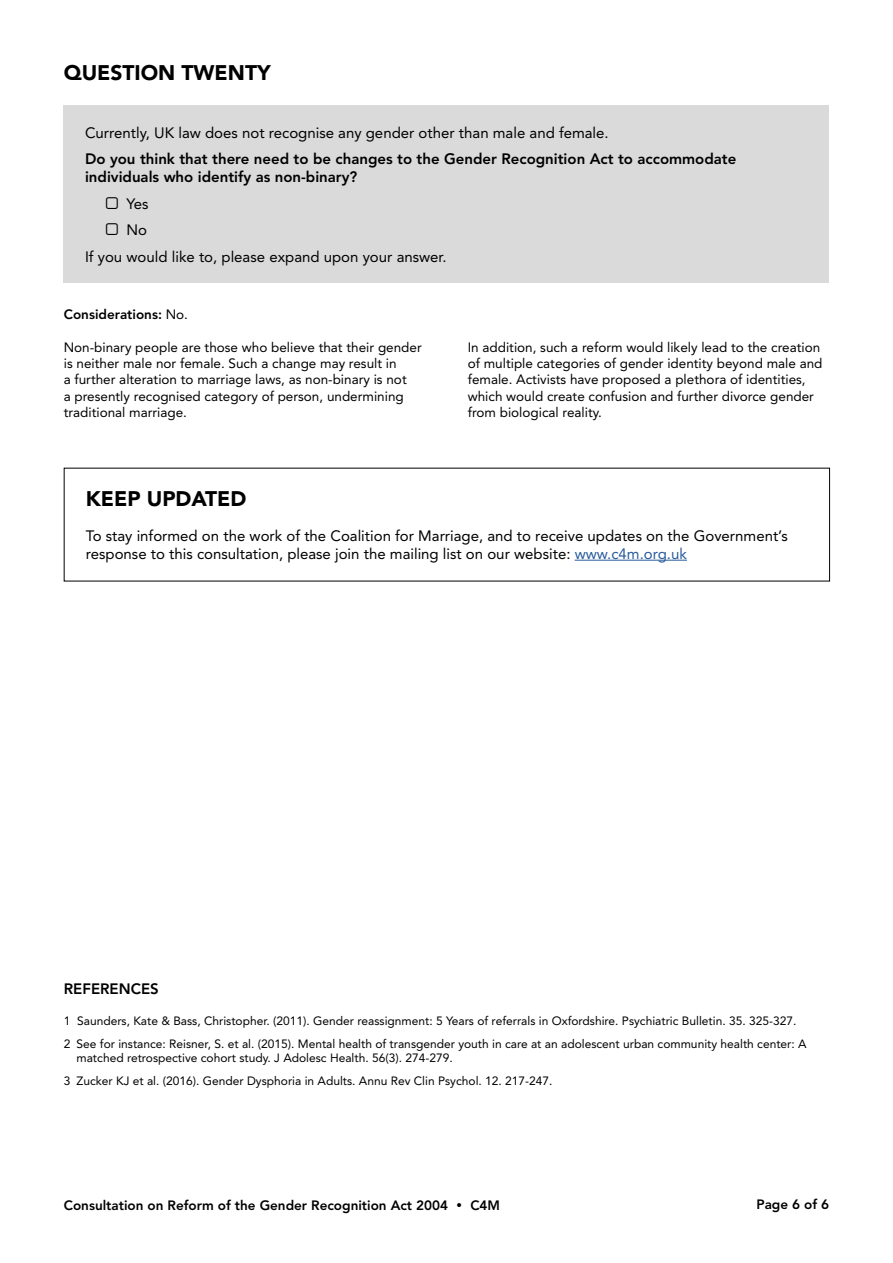
<style>
.page{position:relative;width:893px;height:1263px;background:#fff}
.page>*{position:absolute;margin:0;border:0;box-sizing:border-box;transform-origin:0 0}
.t1{font:900 21px "Avenir LT Std";color:#000}
.t2{font:15px/18px "Avenir LT Std";color:#000}
.t3{font:800 15px/18px "Avenir LT Std";color:#000}
.t4{font:13.5px/16.2px "Avenir LT Std";color:#000}
.t5{font:800 13.5px "Avenir LT Std";color:#000}
.t6{font:12px/23px "Avenir LT Std";color:#000}
.s1{font-weight:400}
.s2{color:#275b9b}
</style>
<div class="page">
<hr style="left:575px;top:560px;width:112px;height:1px;background:#275b9b">
<div style="left:64px;top:105px;width:765px;height:178px;background:#dadada"></div>
<h1 class="t1" style="left:64px;top:60px;width:208px">QUESTION TWENTY</h1>
<p class="t2" style="left:85px;top:124px;width:525px">Currently, UK law does not recognise any gender other than male and female.</p>
<p class="t3" style="left:85px;top:150px;width:653px">Do you think that there need to be changes to the Gender Recognition Act to accommodate individuals who identify as non-binary?</p>
<p class="t2" style="left:126px;top:195px;width:23px">Yes</p>
<p class="t2" style="left:126px;top:221px;width:22px">No</p>
<p class="t2" style="left:85px;top:248px;width:363px">If you would like to, please expand upon your answer.</p>
<p class="t5" style="left:64px;top:306px;width:126px">Considerations: <span class="s1">No.</span></p>
<p class="t4" style="left:64px;top:339px;width:359px">Non-binary people are those who believe that their gender is neither male nor female. Such a change may result in<br>a further alteration to marriage laws, as non-binary is not<br>a presently recognised category of person, undermining traditional marriage.</p>
<p class="t4" style="left:468px;top:339px;width:356px">In addition, such a reform would likely lead to the creation of multiple categories of gender identity beyond male and female. Activists have proposed a plethora of identities, which would create confusion and further divorce gender from biological reality.</p>
<h1 class="t1" style="left:86px;top:486px;width:162px">KEEP UPDATED</h1>
<p class="t2" style="left:86px;top:527px;width:703px">To stay informed on the work of the Coalition for Marriage, and to receive updates on the Government’s response to this consultation, please join the mailing list on our website: <span class="s2">www.c4m.org.uk</span></p>
<p class="t3" style="left:64px;top:979px;width:96px">REFERENCES</p>
<p class="t6" style="left:64px;top:1009px;width:744px">1 Saunders, Kate &amp; Bass, Christopher. (2011). Gender reassignment: 5 Years of referrals in Oxfordshire. Psychiatric Bulletin. 35. 325-327.<br>2 See for instance: Reisner, S. et al. (2015). Mental health of transgender youth in care at an adolescent urban community health center: A</p>
<p class="t6" style="left:64px;top:1047px;width:490px;text-indent:13px">matched retrospective cohort study. J Adolesc Health. 56(3). 274-279.<br>3 Zucker KJ et al. (2016). Gender Dysphoria in Adults. Annu Rev Clin Psychol. 12. 217-247.</p>
<p class="t5" style="left:64px;top:1197px;width:438px">Consultation on Reform of the Gender Recognition Act 2004 • C4M</p>
<p class="t5" style="left:756px;top:1197px;width:74px">Page 6 of 6</p>
</div>
